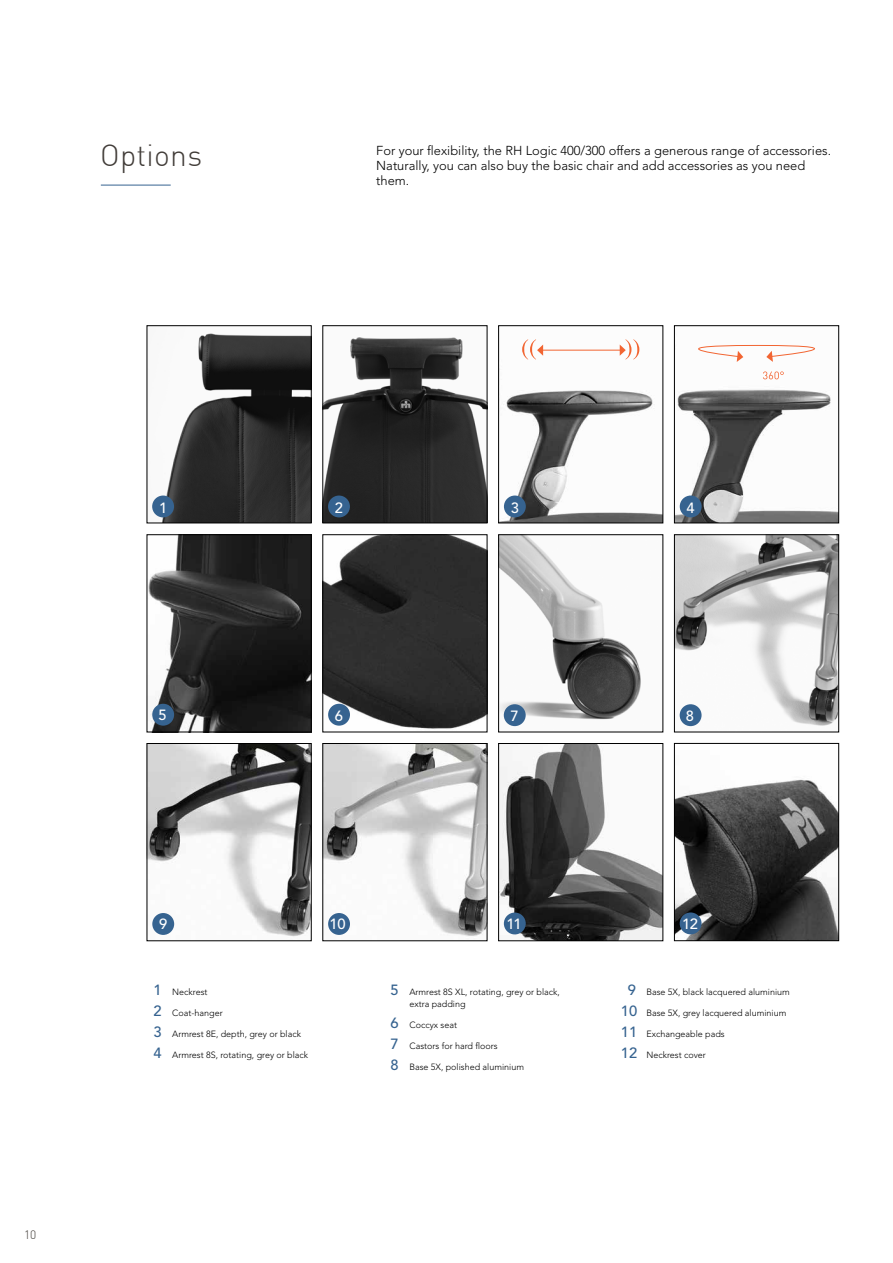
<style>
.page{position:relative;width:893px;height:1263px;background:#fff}
.page>*{position:absolute;margin:0;border:0;box-sizing:border-box;transform-origin:0 0}
.t1{font:300 30px "DIN";letter-spacing:.01em;color:#413c38}
.t2{font:500 14.7px "Avenir LT Std";color:#fff}
.t3{font:300 12.9px/15.5px "Avenir LT Std";color:#000}
.t4{font:300 12px "DIN";color:#413c38}
.t5{font:300 9px/12px "Avenir LT Std";color:#000}
.s1{font-weight:500;font-size:14.7px;color:#366390}
</style>
<div class="page">
<img style="left:152px;top:333px;width:157px;height:188px">
<div style="left:147px;top:325px;width:164px;height:198px;border:1px solid #000"></div>
<img style="left:325px;top:337px;width:160px;height:184px">
<div style="left:323px;top:325px;width:164px;height:198px;border:1px solid #000"></div>
<img style="left:503px;top:344px;width:158px;height:177px">
<div style="left:498px;top:325px;width:165px;height:198px;border:1px solid #000"></div>
<img style="left:676px;top:379px;width:161px;height:142px">
<div style="left:674px;top:325px;width:165px;height:198px;border:1px solid #000"></div>
<img style="left:325px;top:536px;width:160px;height:193px">
<div style="left:323px;top:534px;width:164px;height:198px;border:1px solid #000"></div>
<img style="left:500px;top:536px;width:141px;height:191px">
<div style="left:498px;top:534px;width:165px;height:198px;border:1px solid #000"></div>
<img style="left:676px;top:536px;width:161px;height:191px">
<div style="left:674px;top:534px;width:165px;height:198px;border:1px solid #000"></div>
<img style="left:149px;top:745px;width:160px;height:192px">
<div style="left:147px;top:743px;width:164px;height:198px;border:1px solid #000"></div>
<img style="left:325px;top:745px;width:160px;height:191px">
<hr style="left:542px;top:350px;width:78px;height:1px;background:#f26532">
<svg style="left:522px;top:339px;width:21px;height:20px"></svg>
<svg style="left:620px;top:339px;width:220px;height:23px"></svg>
<svg style="left:763px;top:371px;width:21px;height:8px"></svg>
<hr style="left:101px;top:185px;width:70px;height:1px;background:#366390">
<div style="left:152px;top:495px;width:22px;height:22px;background:#366390;border-radius:50%"></div>
<div style="left:328px;top:495px;width:22px;height:22px;background:#366390;border-radius:50%"></div>
<div style="left:504px;top:495px;width:22px;height:22px;background:#366390;border-radius:50%"></div>
<div style="left:680px;top:495px;width:22px;height:22px;background:#366390;border-radius:50%"></div>
<img style="left:149px;top:536px;width:160px;height:194px">
<div style="left:147px;top:534px;width:164px;height:198px;border:1px solid #000"></div>
<div style="left:152px;top:704px;width:22px;height:22px;background:#366390;border-radius:50%"></div>
<div style="left:328px;top:704px;width:22px;height:22px;background:#366390;border-radius:50%"></div>
<div style="left:504px;top:704px;width:22px;height:22px;background:#366390;border-radius:50%"></div>
<div style="left:152px;top:913px;width:22px;height:22px;background:#366390;border-radius:50%"></div>
<div style="left:328px;top:913px;width:22px;height:22px;background:#366390;border-radius:50%"></div>
<div style="left:680px;top:704px;width:22px;height:22px;background:#366390;border-radius:50%"></div>
<img style="left:500px;top:745px;width:161px;height:194px">
<div style="left:498px;top:743px;width:165px;height:198px;border:1px solid #000"></div>
<div style="left:504px;top:912px;width:22px;height:22px;background:#366390;border-radius:50%"></div>
<img style="left:676px;top:779px;width:161px;height:160px">
<div style="left:674px;top:743px;width:165px;height:198px;border:1px solid #000"></div>
<div style="left:680px;top:912px;width:22px;height:22px;background:#366390;border-radius:50%"></div>
<h1 class="t1" style="left:100px;top:137px;width:104px">Options</h1>
<h3 class="t3" style="left:376px;top:142px;width:456px">For your flexibility, the RH Logic 400/300 offers a generous range of accessories.<br>Naturally, you can also buy the basic chair and add accessories as you need them.</h3>
<h3 class="t4" style="left:24px;top:1227px;width:14px">10</h3>
<h2 class="t2" style="left:159px;top:499px;width:10px">1</h2>
<h2 class="t2" style="left:335px;top:499px;width:10px">2</h2>
<h2 class="t2" style="left:511px;top:499px;width:10px">3</h2>
<h2 class="t2" style="left:687px;top:499px;width:10px">4</h2>
<h2 class="t2" style="left:158px;top:706px;width:10px">5</h2>
<h2 class="t2" style="left:335px;top:707px;width:10px">6</h2>
<h2 class="t2" style="left:511px;top:708px;width:10px">7</h2>
<h2 class="t2" style="left:686px;top:707px;width:10px">8</h2>
<h2 class="t2" style="left:159px;top:916px;width:10px">9</h2>
<h2 class="t2" style="left:330px;top:915px;width:17px">10</h2>
<p class="t5" style="left:154px;top:985px;width:56px"><span class="s1">1</span> Neckrest</p>
<p class="t5" style="left:154px;top:1006px;width:71px"><span class="s1">2</span> Coat-hanger</p>
<p class="t5" style="left:154px;top:1027px;width:149px"><span class="s1">3</span> Armrest 8E, depth, grey or black</p>
<p class="t5" style="left:154px;top:1048px;width:156px"><span class="s1">4</span> Armrest 8S, rotating, grey or black</p>
<h2 class="t2" style="left:507px;top:915px;width:17px">11</h2>
<h2 class="t2" style="left:682px;top:915px;width:17px">12</h2>
<p class="t5" style="left:409px;top:985px;width:152px;text-indent:-19px"><span class="s1">5</span> Armrest 8S XL, rotating, grey or black, extra padding</p>
<p class="t5" style="left:391px;top:1018px;width:68px"><span class="s1">6</span> Coccyx seat</p>
<p class="t5" style="left:391px;top:1039px;width:108px"><span class="s1">7</span> Castors for hard floors</p>
<p class="t5" style="left:391px;top:1060px;width:135px"><span class="s1">8</span> Base 5X, polished aluminium</p>
<p class="t5" style="left:628px;top:985px;width:164px"><span class="s1">9</span> Base 5X, black lacquered aluminium</p>
<p class="t5" style="left:621px;top:1006px;width:167px"><span class="s1">10</span> Base 5X, grey lacquered aluminium</p>
<p class="t5" style="left:621px;top:1027px;width:105px"><span class="s1">11</span> Exchangeable pads</p>
<p class="t5" style="left:621px;top:1048px;width:87px"><span class="s1">12</span> Neckrest cover</p>
</div>
